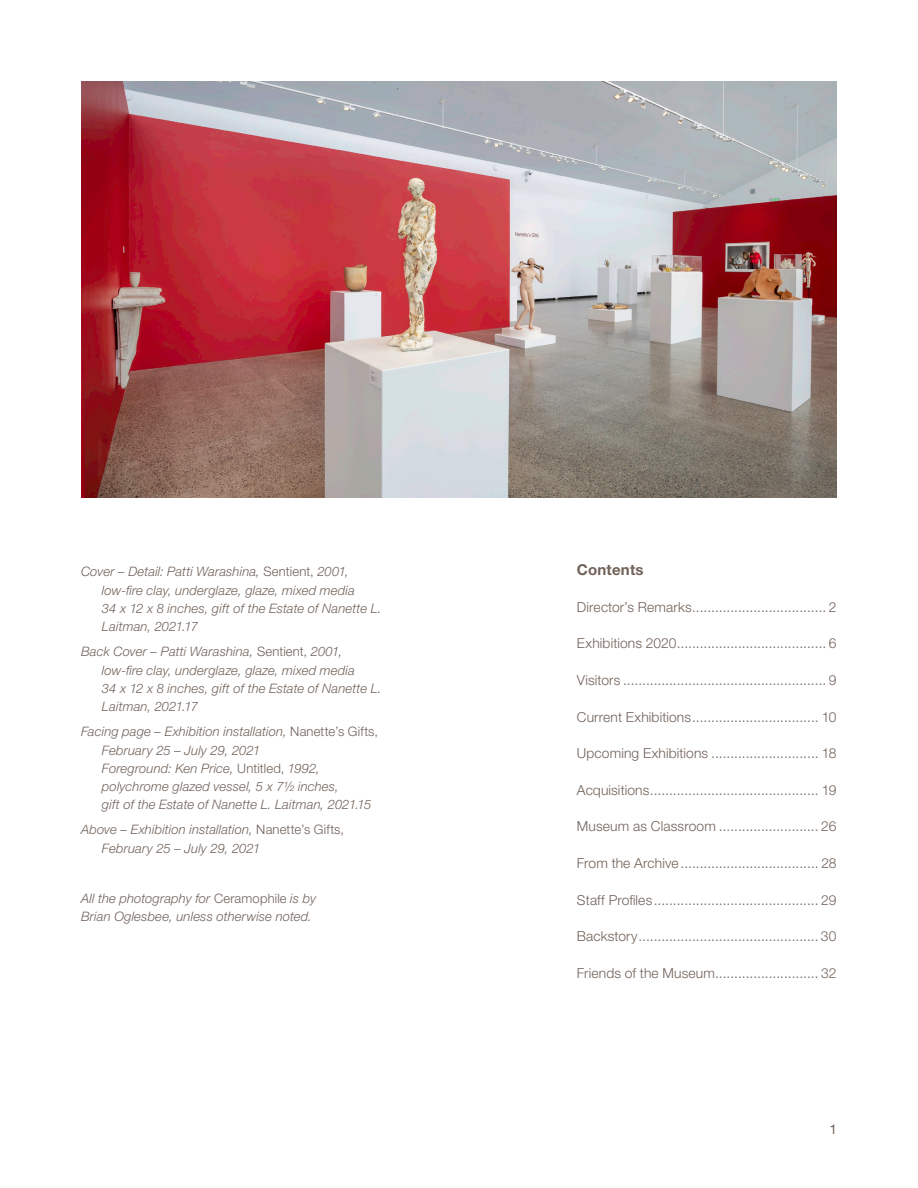
<style>
.page{position:relative;width:918px;height:1188px;background:#fff}
.page>*{position:absolute;margin:0;border:0;box-sizing:border-box;transform-origin:0 0}
.t1{font:700 15px "Helvetica Neue LT Std";letter-spacing:.01em;color:#716259}
.t2{font:300 13.8px "Helvetica Neue LT Std";letter-spacing:.01em;color:#716259}
.t3{font:13.5px "Helvetica Neue LT Std";color:#716259}
.t4{font:italic 300 13.05px/18.3px "Helvetica Neue LT Std";letter-spacing:.01em;color:#716259}
.s1{font-style:normal}
</style>
<div class="page">
<img style="left:81px;top:81px;width:756px;height:417px">
<p class="t4" style="left:102px;top:562px;width:281px;text-indent:-21px">Cover – Detail: Patti Warashina, <span class="s1">Sentient,</span> 2001, low-fire clay, underglaze, glaze, mixed media<br>34 x 12 x 8 inches, gift of the Estate of Nanette L.<br>Laitman, 2021.17</p>
<p class="t4" style="left:102px;top:642px;width:281px;text-indent:-21px">Back Cover – Patti Warashina, <span class="s1">Sentient,</span> 2001, low-fire clay, underglaze, glaze, mixed media<br>34 x 12 x 8 inches, gift of the Estate of Nanette L.<br>Laitman, 2021.17</p>
<p class="t4" style="left:102px;top:722px;width:278px;text-indent:-21px">Facing page – Exhibition installation, <span class="s1">Nanette’s Gifts, </span>February 25 – July 29, 2021<br>Foreground: Ken Price, <span class="s1">Untitled,</span> 1992, polychrome glazed vessel, 5 x 7½ inches,<br>gift of the Estate of Nanette L. Laitman, 2021.15</p>
<p class="t4" style="left:102px;top:821px;width:244px;text-indent:-21px">Above – Exhibition installation, <span class="s1">Nanette’s Gifts,<br></span>February 25 – July 29, 2021</p>
<p class="t4" style="left:81px;top:889px;width:237px">All the photography for <span class="s1">Ceramophile</span> is by<br>Brian Oglesbee, unless otherwise noted.</p>
<p class="t1" style="left:577px;top:560px;width:68px">Contents</p>
<p class="t2" style="left:577px;top:598px;width:261px">Director’s Remarks................................... 2</p>
<p class="t2" style="left:577px;top:635px;width:261px">Exhibitions 2020....................................... 6</p>
<p class="t2" style="left:577px;top:672px;width:261px">Visitors ..................................................... 9</p>
<p class="t2" style="left:577px;top:708px;width:261px">Current Exhibitions................................. 10</p>
<p class="t2" style="left:577px;top:745px;width:261px">Upcoming Exhibitions ............................ 18</p>
<p class="t2" style="left:577px;top:781px;width:261px">Acquisitions............................................ 19</p>
<p class="t2" style="left:577px;top:818px;width:261px">Museum as Classroom .......................... 26</p>
<p class="t2" style="left:577px;top:855px;width:261px">From the Archive .................................... 28</p>
<p class="t2" style="left:577px;top:891px;width:261px">Staff Profiles........................................... 29</p>
<p class="t2" style="left:577px;top:928px;width:261px">Backstory............................................... 30</p>
<p class="t2" style="left:577px;top:964px;width:261px">Friends of the Museum........................... 32</p>
<p class="t3" style="left:829px;top:1121px;width:9px">1</p>
</div>
